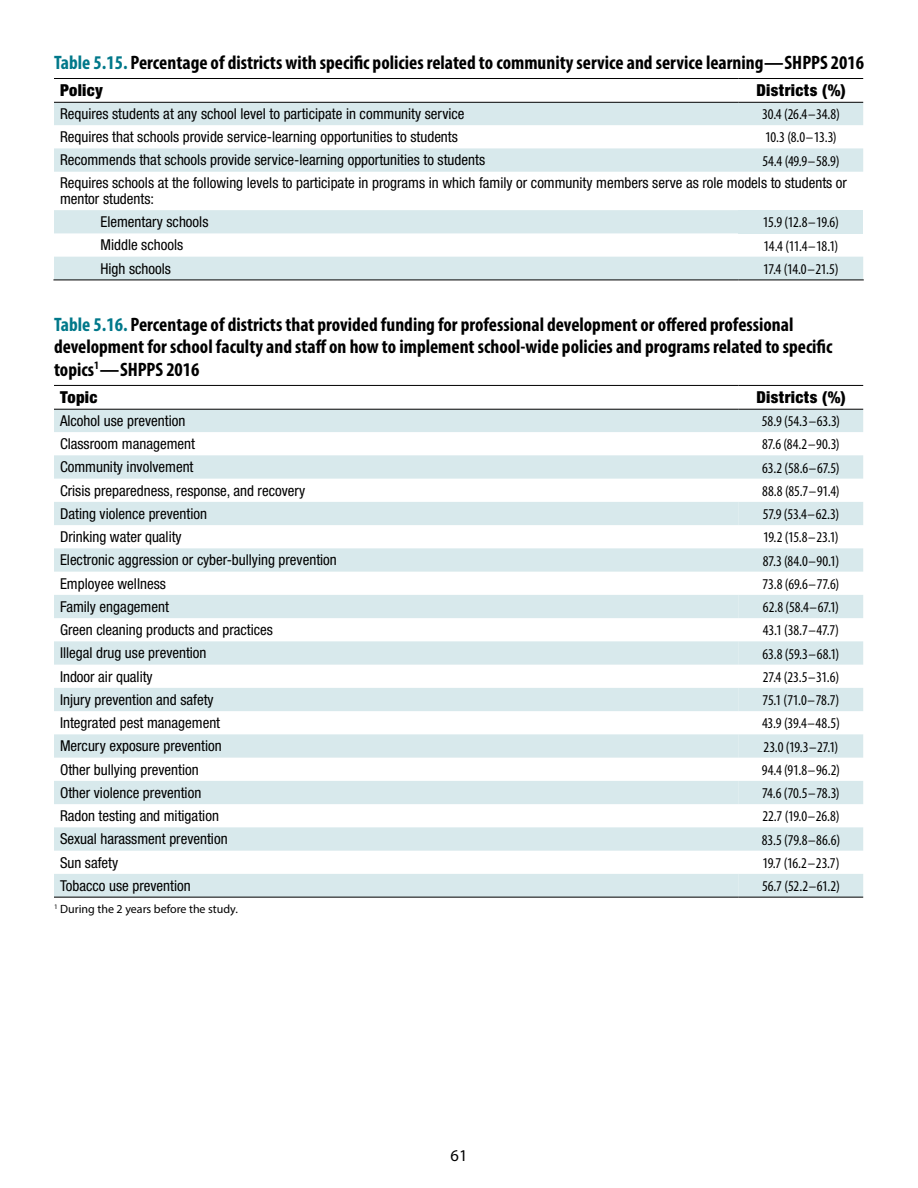
<style>
.page{position:relative;width:918px;height:1188px;background:#fff}
.page>*{position:absolute;margin:0;border:0;box-sizing:border-box;transform-origin:0 0}
.H3_Table_Title{font:700 condensed 19.5px/22.5px "Myriad Pro";color:#000}
.TH_Column{font:900 condensed 16.5px "Helvetica Neue LT Std";letter-spacing:.02em;color:#000}
.t1{font:16.5px "Myriad Pro";color:#000}
.TH_Row{font:condensed 15px/15.8px "Helvetica Neue LT Std";color:#000}
.TD_Data{font:condensed 15px "Myriad Pro";letter-spacing:-.01em;color:#000}
.TH_Row_INDENTED{font:condensed 15px "Helvetica Neue LT Std";color:#000}
.Footnote{font:12px "Myriad Pro";color:#000}
.s1{color:#00788a}
</style>
<div class="page">
<svg style="left:54px;top:103px;width:809px;height:177px"></svg>
<svg style="left:54px;top:148px;width:809px;height:85px;fill:#deecee"></svg>
<div style="left:739px;top:210px;width:124px;height:23px;background:#d8e9ec"></div>
<hr style="left:54px;top:78px;width:685px;height:1px;background:#000">
<hr style="left:739px;top:78px;width:124px;height:1px;background:#000">
<hr style="left:54px;top:102px;width:685px;height:1px;background:#000">
<hr style="left:739px;top:102px;width:124px;height:1px;background:#000">
<hr style="left:53px;top:280px;width:686px;height:1px;background:#000">
<hr style="left:739px;top:280px;width:125px;height:1px;background:#000">
<div style="left:54px;top:410px;width:809px;height:22px;background:#d8e9ec"></div>
<svg style="left:54px;top:455px;width:809px;height:442px;fill:#d8e9ec"></svg>
<svg style="left:739px;top:502px;width:124px;height:395px;fill:#d8e9ec"></svg>
<hr style="left:54px;top:385px;width:685px;height:1px;background:#000">
<hr style="left:739px;top:385px;width:124px;height:1px;background:#000">
<hr style="left:54px;top:409px;width:685px;height:1px;background:#000">
<hr style="left:739px;top:409px;width:124px;height:1px;background:#000">
<hr style="left:54px;top:897px;width:685px;height:1px;background:#000">
<hr style="left:739px;top:897px;width:124px;height:1px;background:#000">
<h3 class="H3_Table_Title" style="left:54px;top:50px;width:812px"><span class="s1">Table 5.15.</span> Percentage of districts with specific policies related to community service and service learning—SHPPS 2016</h3>
<p class="TH_Column" style="left:60px;top:80px;width:44px">Policy</p>
<p class="TH_Column" style="left:756px;top:80px;width:91px">Districts (%)</p>
<p class="TH_Row" style="left:60px;top:106px;width:406px">Requires students at any school level to participate in community service</p>
<p class="TD_Data" style="left:762px;top:105px;width:79px">30.4 (26.4–34.8)</p>
<p class="TH_Row" style="left:60px;top:129px;width:399px">Requires that schools provide service-learning opportunities to students</p>
<p class="TD_Data" style="left:765px;top:128px;width:73px">10.3 (8.0–13.3)</p>
<p class="TH_Row" style="left:60px;top:152px;width:427px">Recommends that schools provide service-learning opportunities to students</p>
<p class="TD_Data" style="left:762px;top:152px;width:79px">54.4 (49.9–58.9)</p>
<p class="TH_Row" style="left:60px;top:175px;width:789px">Requires schools at the following levels to participate in programs in which family or community members serve as role models to students or mentor students:</p>
<p class="TH_Row_INDENTED" style="left:100px;top:213px;width:109px">Elementary schools</p>
<p class="TD_Data" style="left:763px;top:213px;width:78px">15.9 (12.8–19.6)</p>
<p class="TH_Row_INDENTED" style="left:100px;top:236px;width:84px">Middle schools</p>
<p class="TD_Data" style="left:764px;top:237px;width:76px">14.4 (11.4–18.1)</p>
<p class="TH_Row_INDENTED" style="left:100px;top:260px;width:72px">High schools</p>
<p class="TD_Data" style="left:763px;top:260px;width:77px">17.4 (14.0–21.5)</p>
<h3 class="H3_Table_Title" style="left:54px;top:312px;width:780px"><span class="s1">Table 5.16.</span> Percentage of districts that provided funding for professional development or offered professional development for school faculty and staff on how to implement school-wide policies and programs related to specific topics<sup>1</sup>—SHPPS 2016</h3>
<p class="TH_Column" style="left:60px;top:387px;width:39px">Topic</p>
<p class="TH_Column" style="left:756px;top:387px;width:91px">Districts (%)</p>
<p class="TH_Row" style="left:60px;top:413px;width:127px">Alcohol use prevention</p>
<p class="TD_Data" style="left:762px;top:412px;width:80px">58.9 (54.3–63.3)</p>
<p class="TH_Row" style="left:60px;top:436px;width:137px">Classroom management</p>
<p class="TD_Data" style="left:762px;top:435px;width:79px">87.6 (84.2–90.3)</p>
<p class="TH_Row" style="left:60px;top:459px;width:135px">Community involvement</p>
<p class="TD_Data" style="left:762px;top:459px;width:79px">63.2 (58.6–67.5)</p>
<p class="TH_Row" style="left:60px;top:482px;width:247px">Crisis preparedness, response, and recovery</p>
<p class="TD_Data" style="left:762px;top:482px;width:79px">88.8 (85.7–91.4)</p>
<p class="TH_Row" style="left:60px;top:506px;width:148px">Dating violence prevention</p>
<p class="TD_Data" style="left:763px;top:505px;width:78px">57.9 (53.4–62.3)</p>
<p class="TH_Row" style="left:60px;top:529px;width:123px">Drinking water quality</p>
<p class="TD_Data" style="left:763px;top:528px;width:77px">19.2 (15.8–23.1)</p>
<p class="TH_Row" style="left:60px;top:552px;width:278px">Electronic aggression or cyber-bullying prevention</p>
<p class="TD_Data" style="left:763px;top:552px;width:78px">87.3 (84.0–90.1)</p>
<p class="TH_Row" style="left:60px;top:575px;width:107px">Employee wellness</p>
<p class="TD_Data" style="left:763px;top:575px;width:78px">73.8 (69.6–77.6)</p>
<p class="TH_Row" style="left:60px;top:599px;width:110px">Family engagement</p>
<p class="TD_Data" style="left:763px;top:598px;width:77px">62.8 (58.4–67.1)</p>
<p class="TH_Row" style="left:60px;top:622px;width:214px">Green cleaning products and practices</p>
<p class="TD_Data" style="left:763px;top:621px;width:78px">43.1 (38.7–47.7)</p>
<p class="TH_Row" style="left:60px;top:645px;width:148px">Illegal drug use prevention</p>
<p class="TD_Data" style="left:763px;top:645px;width:78px">63.8 (59.3–68.1)</p>
<p class="TH_Row" style="left:60px;top:668px;width:94px">Indoor air quality</p>
<p class="TD_Data" style="left:763px;top:668px;width:78px">27.4 (23.5–31.6)</p>
<p class="TH_Row" style="left:60px;top:692px;width:155px">Injury prevention and safety</p>
<p class="TD_Data" style="left:763px;top:691px;width:78px">75.1 (71.0–78.7)</p>
<p class="TH_Row" style="left:60px;top:715px;width:162px">Integrated pest management</p>
<p class="TD_Data" style="left:762px;top:714px;width:79px">43.9 (39.4–48.5)</p>
<p class="TH_Row" style="left:60px;top:738px;width:163px">Mercury exposure prevention</p>
<p class="TD_Data" style="left:764px;top:738px;width:76px">23.0 (19.3–27.1)</p>
<p class="TH_Row" style="left:60px;top:761px;width:140px">Other bullying prevention</p>
<p class="TD_Data" style="left:762px;top:761px;width:80px">94.4 (91.8–96.2)</p>
<p class="TH_Row" style="left:60px;top:785px;width:143px">Other violence prevention</p>
<p class="TD_Data" style="left:762px;top:784px;width:79px">74.6 (70.5–78.3)</p>
<p class="TH_Row" style="left:60px;top:808px;width:160px">Radon testing and mitigation</p>
<p class="TD_Data" style="left:762px;top:807px;width:79px">22.7 (19.0–26.8)</p>
<p class="TH_Row" style="left:60px;top:831px;width:169px">Sexual harassment prevention</p>
<p class="TD_Data" style="left:762px;top:831px;width:80px">83.5 (79.8–86.6)</p>
<p class="TH_Row" style="left:60px;top:854px;width:60px">Sun safety</p>
<p class="TD_Data" style="left:762px;top:854px;width:79px">19.7 (16.2–23.7)</p>
<p class="TH_Row" style="left:60px;top:878px;width:132px">Tobacco use prevention</p>
<p class="TD_Data" style="left:762px;top:877px;width:79px">56.7 (52.2–61.2)</p>
<p class="Footnote" style="left:54px;top:901px;width:185px"><sup>1</sup> During the 2 years before the study.</p>
<p class="t1" style="left:451px;top:1146px;width:18px">61</p>
</div>
